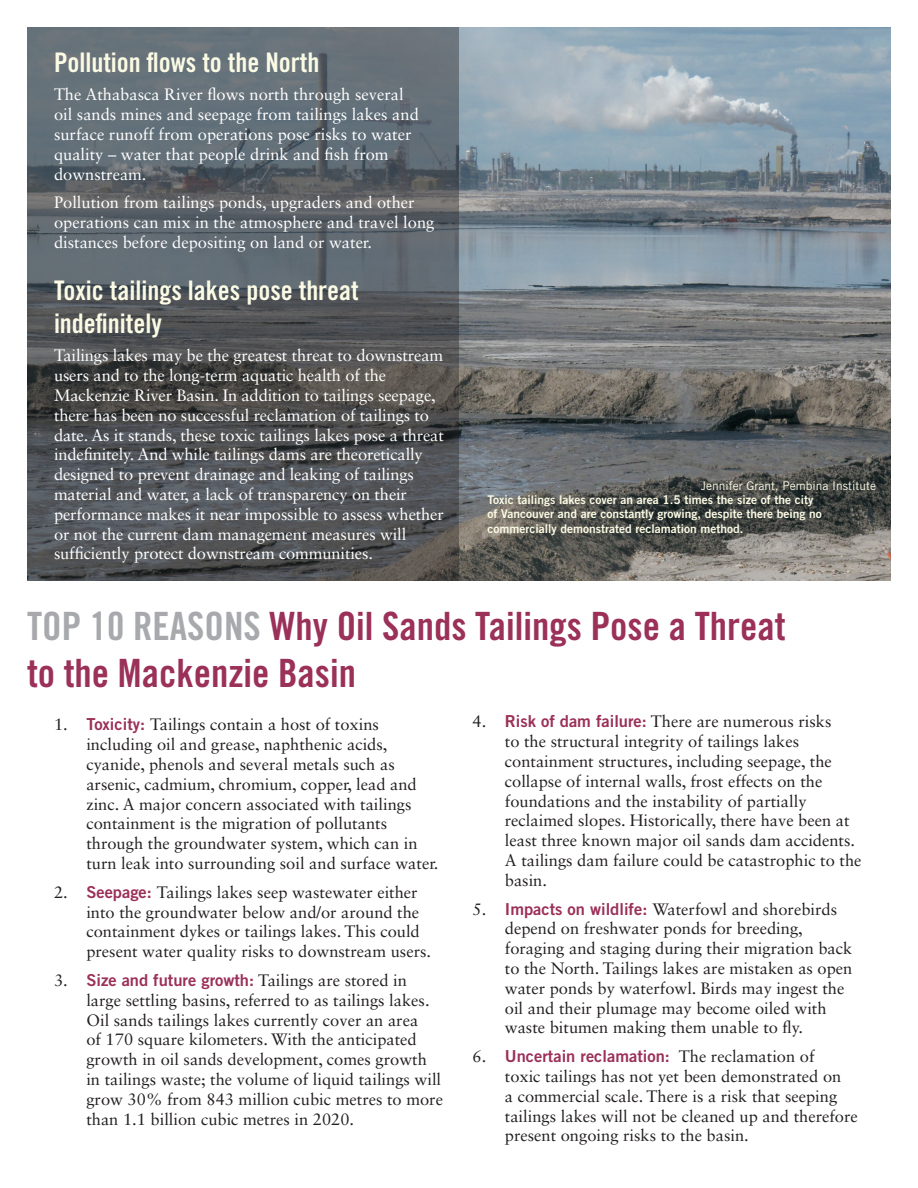
<style>
.page{position:relative;width:918px;height:1188px;background:#fff}
.page>*{position:absolute;margin:0;border:0;box-sizing:border-box;transform-origin:0 0}
.heading1{font:39px/46.8px "Trade Gothic LT Bold Cond Twenty";color:#9b3058}
.heading_2{font:27px/32.4px "Trade Gothic LT Bold Cond Twenty";color:#fbfbe5}
.Body_Text{font:16.5px/19.8px "Sabon LT Std";color:#231f20}
.Body_Text-2{font:16.5px/19.8px "Sabon LT Std";letter-spacing:-.01em;color:#fff}
.photo_credit{font:12px/14.4px "Trade Gothic Bold Two";color:#fbfbe5}
.photo_credit-2{font:12px "Trade Gothic";color:#fbfbe5}
.s1{color:#a8a9ad}
.s2{font-family:"Trade Gothic Bold Two";color:#9b3058}
</style>
<div class="page">
<img style="left:27px;top:27px;width:864px;height:554px">
<svg style="left:27px;top:27px;width:432px;height:553px;background:#575c61"></svg>
<p class="heading_2" style="left:54px;top:46px;width:267px">Pollution flows to the North</p>
<p class="Body_Text-2" style="left:54px;top:85px;width:366px">The Athabasca River flows north through several oil sands mines and seepage from tailings lakes and surface runoff from operations pose risks to water quality – water that people drink and fish from downstream.</p>
<p class="Body_Text-2" style="left:54px;top:193px;width:382px">Pollution from tailings ponds, upgraders and other operations can mix in the atmosphere and travel long distances before depositing on land or water.</p>
<p class="heading_2" style="left:54px;top:274px;width:306px">Toxic tailings lakes pose threat indefinitely</p>
<p class="Body_Text-2" style="left:54px;top:346px;width:391px">Tailings lakes may be the greatest threat to downstream users and to the long-term aquatic health of the Mackenzie River Basin. In addition to tailings seepage, there has been no successful reclamation of tailings to date. As it stands, these toxic tailings lakes pose a threat indefinitely. And while tailings dams are theoretically designed to prevent drainage and leaking of tailings material and water, a lack of transparency on their performance makes it near impossible to assess whether or not the current dam management measures will sufficiently protect downstream communities.</p>
<p class="photo_credit-2" style="left:701px;top:478px;width:177px">Jennifer Grant, Pembina Institute</p>
<p class="photo_credit" style="left:488px;top:492px;width:336px">Toxic tailings lakes cover an area 1.5 times the size of the city of Vancouver and are constantly growing, despite there being no commercially demonstrated reclamation method.</p>
<p class="heading1" style="left:27px;top:603px;width:760px"><span class="s1">TOP 10 REASONS</span> Why Oil Sands Tailings Pose a Threat to the Mackenzie Basin</p>
<p class="Body_Text" style="left:86px;top:715px;width:354px;text-indent:-32px">1. <span class="s2">Toxicity:</span> Tailings contain a host of toxins including oil and grease, naphthenic acids, cyanide, phenols and several metals such as arsenic, cadmium, chromium, copper, lead and zinc. A major concern associated with tailings containment is the migration of pollutants through the groundwater system, which can in turn leak into surrounding soil and surface water.</p>
<p class="Body_Text" style="left:86px;top:882px;width:346px;text-indent:-32px">2. <span class="s2">Seepage:</span> Tailings lakes seep wastewater either into the groundwater below and/or around the containment dykes or tailings lakes. This could present water quality risks to downstream users.</p>
<p class="Body_Text" style="left:86px;top:970px;width:358px;text-indent:-32px">3. <span class="s2">Size and future growth:</span> Tailings are stored in large settling basins, referred to as tailings lakes.<br>Oil sands tailings lakes currently cover an area<br>of 170 square kilometers. With the anticipated growth in oil sands development, comes growth in tailings waste; the volume of liquid tailings will grow 30% from 843 million cubic metres to more than 1.1 billion cubic metres in 2020.</p>
<p class="Body_Text" style="left:505px;top:712px;width:358px;text-indent:-32px">4. <span class="s2">Risk of dam failure:</span> There are numerous risks<br>to the structural integrity of tailings lakes containment structures, including seepage, the collapse of internal walls, frost effects on the foundations and the instability of partially reclaimed slopes. Historically, there have been at least three known major oil sands dam accidents.<br>A tailings dam failure could be catastrophic to the basin.</p>
<p class="Body_Text" style="left:505px;top:899px;width:349px;text-indent:-32px">5. <span class="s2">Impacts on wildlife:</span> Waterfowl and shorebirds depend on freshwater ponds for breeding, foraging and staging during their migration back to the North. Tailings lakes are mistaken as open water ponds by waterfowl. Birds may ingest the oil and their plumage may become oiled with waste bitumen making them unable to fly.</p>
<p class="Body_Text" style="left:505px;top:1046px;width:355px;text-indent:-32px">6. <span class="s2">Uncertain reclamation:</span> The reclamation of<br>toxic tailings has not yet been demonstrated on<br>a commercial scale. There is a risk that seeping tailings lakes will not be cleaned up and therefore present ongoing risks to the basin.</p>
</div>
